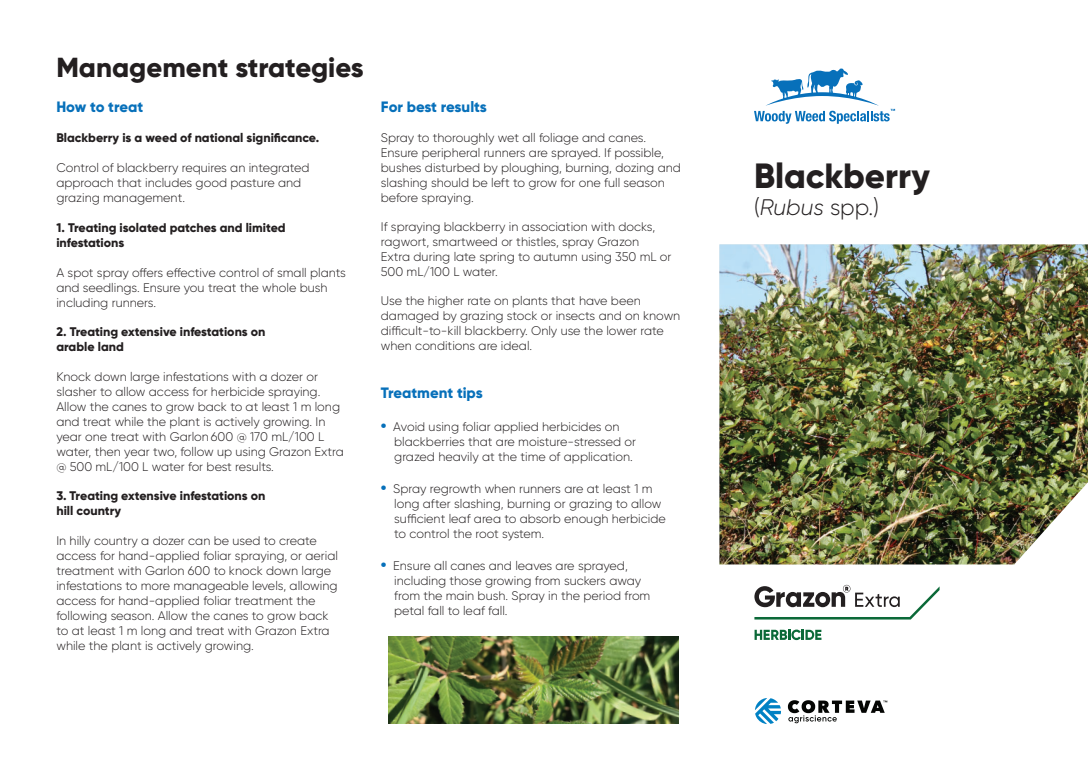
<style>
.page{position:relative;width:1088px;height:780px;background:#fff}
.page>*{position:absolute;margin:0;border:0;box-sizing:border-box;transform-origin:0 0}
.t1{font:800 35px "Gilroy";color:#231f20}
.t2{font:800 27.5px "Gilroy";color:#231f20}
.t3{font:300 22.5px "Gilroy";color:#231f20}
.t4{font:800 15px "Gilroy";color:#0770ba}
.t5{font:300 12.5px/15px "Gilroy";color:#231f20}
.t6{font:800 12.5px/15px "Gilroy";color:#231f20}
.s1{font-weight:800;font-size:15px;color:#0770ba}
.s2{font-style:italic}
</style>
<div class="page">
<img style="left:719px;top:244px;width:369px;height:320px">
<svg style="left:754px;top:629px;width:67px;height:11px"></svg>
<svg style="left:754px;top:585px;width:185px;height:34px"></svg>
<svg style="left:754px;top:68px;width:141px;height:56px"></svg>
<svg style="left:755px;top:698px;width:26px;height:26px"></svg>
<svg style="left:788px;top:700px;width:99px;height:23px"></svg>
<img style="left:388px;top:636px;width:290px;height:88px">
<h2 class="t2" style="left:56px;top:57px;width:309px">Management strategies</h2>
<p class="t4" style="left:56px;top:102px;width:88px">How to treat</p>
<p class="t6" style="left:56px;top:131px;width:264px">Blackberry is a weed of national significance.</p>
<p class="t5" style="left:56px;top:161px;width:255px">Control of blackberry requires an integrated approach that includes good pasture and grazing management.</p>
<p class="t6" style="left:56px;top:221px;width:231px">1. Treating isolated patches and limited infestations</p>
<p class="t5" style="left:56px;top:266px;width:291px">A spot spray offers effective control of small plants and seedlings. Ensure you treat the whole bush including runners.</p>
<p class="t6" style="left:56px;top:325px;width:211px">2. Treating extensive infestations on arable land</p>
<p class="t5" style="left:56px;top:370px;width:289px">Knock down large infestations with a dozer or slasher to allow access for herbicide spraying.<br>Allow the canes to grow back to at least 1 m long and treat while the plant is actively growing. In year one treat with Garlon 600 @ 170 mL/100 L water, then year two, follow up using Grazon Extra @ 500 mL/100 L water for best results.</p>
<p class="t6" style="left:56px;top:489px;width:211px">3. Treating extensive infestations on hill country</p>
<p class="t5" style="left:56px;top:534px;width:283px">In hilly country a dozer can be used to create access for hand-applied foliar spraying, or aerial treatment with Garlon 600 to knock down large infestations to more manageable levels , allowing access for hand-applied foliar treatment the following season. Allow the canes to grow back to at least 1 m long and treat with Grazon Extra while the plant is actively growing.</p>
<p class="t4" style="left:381px;top:102px;width:107px">For best results</p>
<p class="t5" style="left:381px;top:131px;width:301px">Spray to thoroughly wet all foliage and canes.<br>Ensure peripheral runners are sprayed. If possible, bushes disturbed by ploughing, burning, dozing and slashing should be left to grow for one full season before spraying.</p>
<p class="t5" style="left:381px;top:220px;width:292px">If spraying blackberry in association with docks, ragwort, smartweed or thistles, spray Grazon Extra during late spring to autumn using 350 mL or 500 mL/100 L water.</p>
<p class="t5" style="left:381px;top:294px;width:301px">Use the higher rate on plants that have been damaged by grazing stock or insects and on known difficult-to-kill blackberry. Only use the lower rate when conditions are ideal.</p>
<p class="t4" style="left:381px;top:387px;width:103px">Treatment tips</p>
<p class="t5" style="left:394px;top:420px;width:243px;text-indent:-13px"><span class="s1">•</span> Avoid using foliar applied herbicides on blackberries that are moisture-stressed or grazed heavily at the time of application.</p>
<p class="t5" style="left:394px;top:482px;width:273px;text-indent:-13px"><span class="s1">•</span> Spray regrowth when runners are at least 1 m long after slashing, burning or grazing to allow sufficient leaf area to absorb enough herbicide to control the root system.</p>
<p class="t5" style="left:394px;top:560px;width:258px;text-indent:-13px"><span class="s1">•</span> Ensure all canes and leaves are sprayed, including those growing from suckers away from the main bush. Spray in the period from petal fall to leaf fall.</p>
<h1 class="t1" style="left:754px;top:163px;width:177px">Blackberry</h1>
<h3 class="t3" style="left:754px;top:199px;width:127px">(<span class="s2">Rubus</span> spp.)</h3>
</div>
